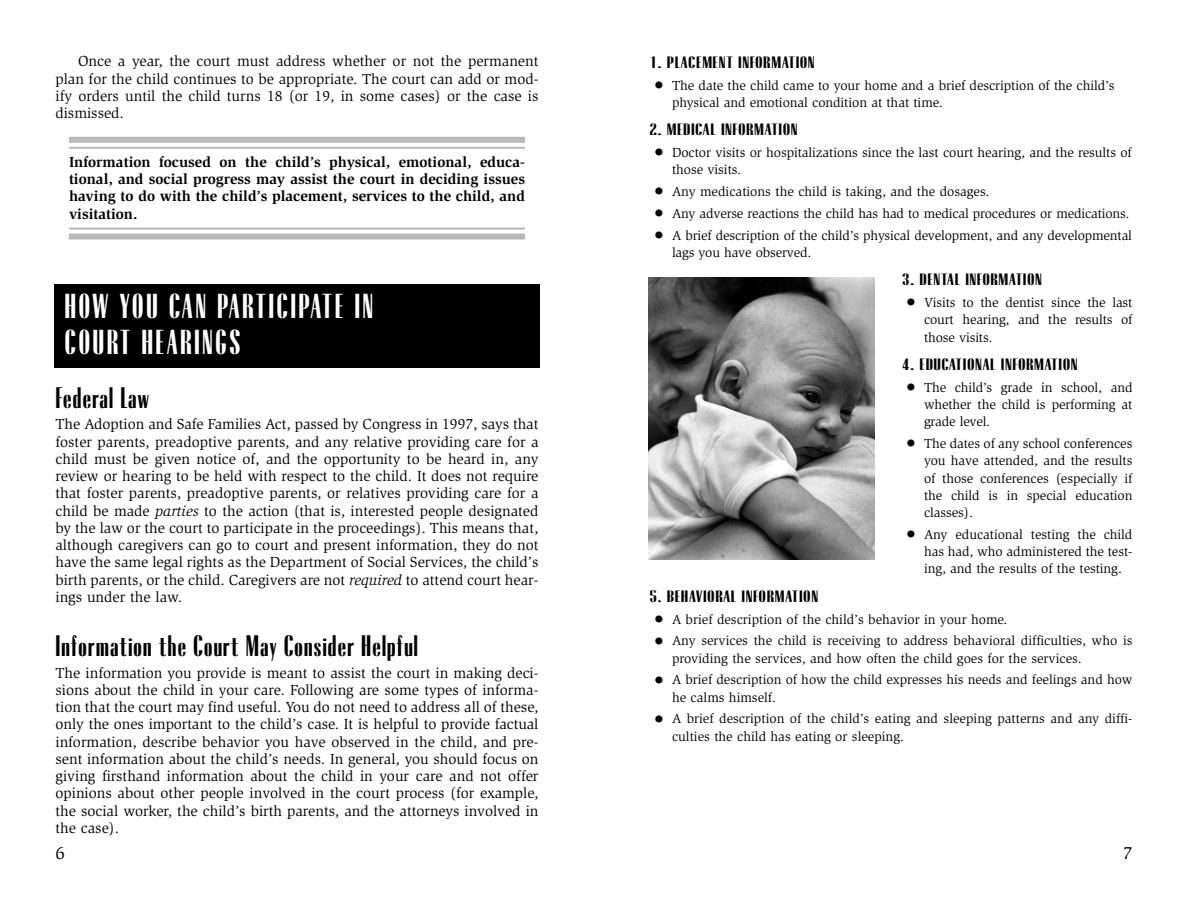
<style>
.page{position:relative;width:1188px;height:918px;background:#fff}
.page>*{position:absolute;margin:0;border:0;box-sizing:border-box;transform-origin:0 0}
.t1{font:31.5px/36px "Radiant X Cond ICG";letter-spacing:.055em;color:#fff;scale:1.2 1}
.t2{font:27px "Radiant X Cond ICG";letter-spacing:.02em;color:#000;scale:1.2 1}
.t3{font:18px "Slimbach";color:#000}
.t4{font:15px/17.2px "Slimbach";color:#000;text-align:justify}
.t5{font:700 15px/17.2px "Slimbach";color:#000;text-align:justify}
.t6{font:15px "Radiant X Cond ICG";letter-spacing:.02em;color:#000;scale:1.6 1}
.t7{font:13.5px/17.2px "Slimbach";letter-spacing:-.005em;color:#000}
.s1{font-style:italic}
.s2{font-size:19.5px}
</style>
<div class="page">
<div style="left:54px;top:284px;width:486px;height:84px;background:#000"></div>
<div style="left:69px;top:137px;width:456px;height:6px;background:#b9b9bb"></div>
<hr style="left:69px;top:147px;width:456px;height:2px;background:#b9b9bb">
<hr style="left:69px;top:228px;width:456px;height:2px;background:#b9b9bb">
<div style="left:69px;top:234px;width:456px;height:6px;background:#b9b9bb"></div>
<img style="left:648px;top:278px;width:227px;height:281px">
<p class="t4" style="left:56px;top:54px;width:485px;text-indent:22px">Once a year, the court must address whether or not the permanent plan for the child continues to be appropriate. The court can add or mod&shy;ify orders until the child turns 18 (or 19, in some cases) or the case is dismissed.</p>
<p class="t5" style="left:69px;top:154px;width:458px">Information focused on the child’s physical, emotional, educa&shy;tional, and social progress may assist the court in deciding issues having to do with the child’s placement, services to the child, and visitation.</p>
<h1 class="t1" style="left:64px;top:290px;width:259px">HOW YOU CAN PARTICIPATE IN<br>COURT HEARINGS</h1>
<h2 class="t2" style="left:56px;top:387px;width:80px">Federal Law</h2>
<p class="t4" style="left:55px;top:417px;width:485px">The Adoption and Safe Families Act, passed by Congress in 1997, says that foster parents, preadoptive parents, and any relative providing care for a child must be given notice of, and the opportunity to be heard in, any review or hearing to be held with respect to the child. It does not require that foster parents, preadoptive parents, or relatives providing care for a child be made <span class="s1">parties</span> to the action (that is, interested people designated by the law or the court to participate in the proceedings). This means that, although caregivers can go to court and present information, they do not have the same legal rights as the Department of Social Services, the child’s birth parents, or the child. Caregivers are not <span class="s1">required</span> to attend court hear&shy;ings under the law.</p>
<h2 class="t2" style="left:56px;top:635px;width:304px">Information the Court May Consider Helpful</h2>
<p class="t4" style="left:56px;top:665px;width:485px">The information you provide is meant to assist the court in making deci&shy;sions about the child in your care. Following are some types of informa&shy;tion that the court may find useful. You do not need to address all of these, only the ones important to the child’s case. It is helpful to provide factual information, describe behavior you have observed in the child, and pre&shy;sent information about the child’s needs. In general, you should focus on giving firsthand information about the child in your care and not offer opinions about other people involved in the court process (for example, the social worker, the child’s birth parents, and the attorneys involved in the case).</p>
<p class="t6" style="left:650px;top:56px;width:105px">1. PLACEMENT INFORMATION</p>
<p class="t7" style="left:672px;top:77px;width:444px;text-indent:-18px"><span class="s2">•</span> The date the child came to your home and a brief description of the child’s physical and emotional condition at that time.</p>
<p class="t6" style="left:650px;top:124px;width:94px">2. MEDICAL INFORMATION</p>
<p class="t7" style="left:672px;top:145px;width:461px;text-indent:-18px"><span class="s2">•</span> Doctor visits or hospitalizations since the last court hearing, and the results of those visits.</p>
<p class="t7" style="left:654px;top:184px;width:337px"><span class="s2">•</span> Any medications the child is taking, and the dosages.</p>
<p class="t7" style="left:654px;top:206px;width:477px"><span class="s2">•</span> Any adverse reactions the child has had to medical procedures or medications.</p>
<p class="t7" style="left:672px;top:227px;width:462px;text-indent:-18px"><span class="s2">•</span> A brief description of the child’s physical development, and any developmental lags you have observed.</p>
<p class="t6" style="left:902px;top:274px;width:89px">3. DENTAL INFORMATION</p>
<p class="t7" style="left:924px;top:295px;width:210px;text-align:justify;text-indent:-18px"><span class="s2">•</span> Visits to the dentist since the last court hearing, and the results of those visits.</p>
<p class="t6" style="left:902px;top:358px;width:111px">4. EDUCATIONAL INFORMATION</p>
<p class="t7" style="left:924px;top:380px;width:210px;text-align:justify;text-indent:-18px"><span class="s2">•</span> The child’s grade in school, and whether the child is performing at grade level.</p>
<p class="t7" style="left:924px;top:436px;width:210px;text-align:justify;text-indent:-18px"><span class="s2">•</span> The dates of any school conferences you have attended, and the results of those conferences (especially if the child is in special education classes).</p>
<p class="t7" style="left:924px;top:527px;width:210px;text-align:justify;text-indent:-18px"><span class="s2">•</span> Any educational testing the child has had, who administered the test&shy;ing, and the results of the testing.</p>
<p class="t6" style="left:650px;top:590px;width:107px">5. BEHAVIORAL INFORMATION</p>
<p class="t7" style="left:654px;top:611px;width:355px"><span class="s2">•</span> A brief description of the child’s behavior in your home.</p>
<p class="t7" style="left:672px;top:633px;width:462px;text-indent:-18px"><span class="s2">•</span> Any services the child is receiving to address behavioral difficulties, who is providing the services, and how often the child goes for the services.</p>
<p class="t7" style="left:672px;top:672px;width:462px;text-indent:-18px"><span class="s2">•</span> A brief description of how the child expresses his needs and feelings and how he calms himself.</p>
<p class="t7" style="left:672px;top:711px;width:462px;text-indent:-18px"><span class="s2">•</span> A brief description of the child’s eating and sleeping patterns and any diffi&shy;culties the child has eating or sleeping.</p>
<p class="t3" style="left:56px;top:846px;width:11px">6</p>
<p class="t3" style="left:1123px;top:846px;width:11px">7</p>
</div>
